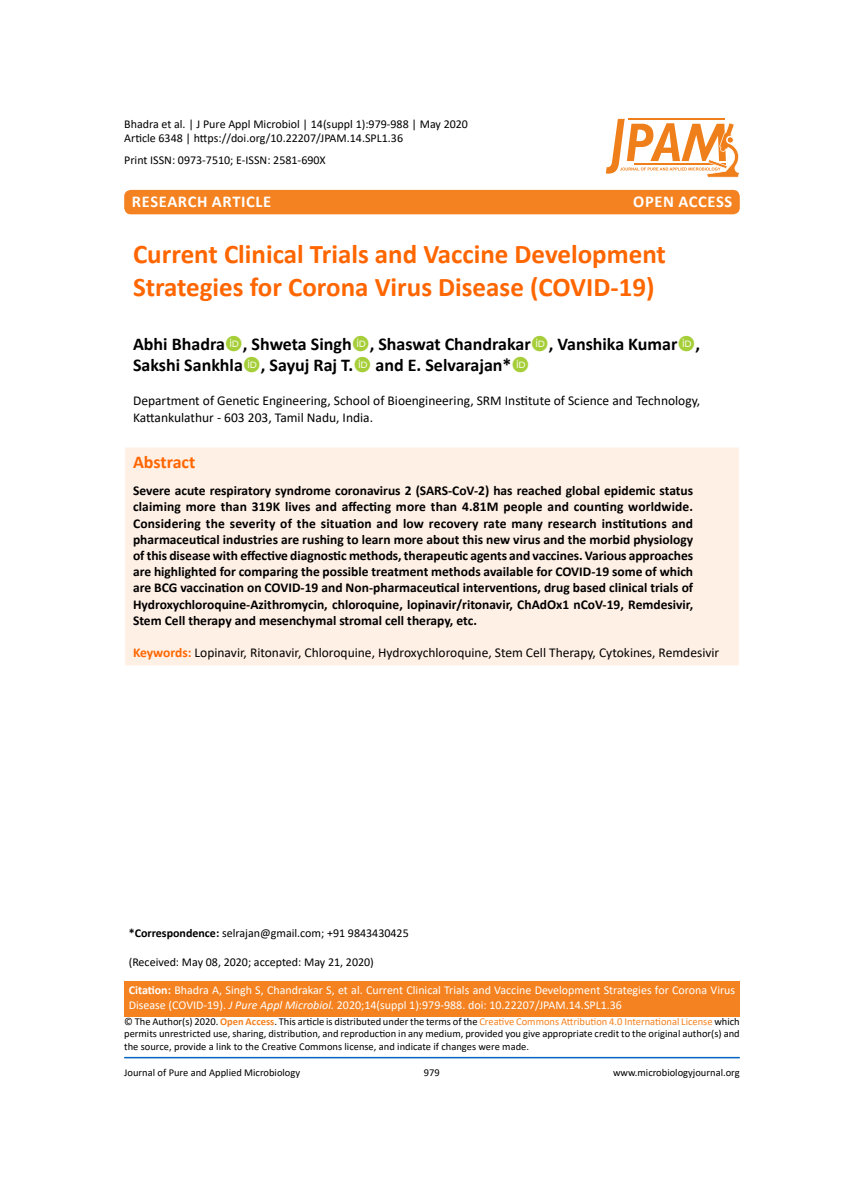
<style>
.page{position:relative;width:864px;height:1188px;background:#fff}
.page>*{position:absolute;margin:0;border:0;box-sizing:border-box;transform-origin:0 0}
.t1{font:700 27px/32.4px "Calibri";color:#f60}
.t2{font:700 18px/21.6px "Calibri";color:#000}
.t3{font:700 18px "Calibri";color:#f60}
.t4{font:700 16.5px "Calibri";letter-spacing:.04em;color:#fff}
.t5{font:700 13.5px/16.2px "Calibri";color:#000;text-align:justify}
.t6{font:13.5px/16.2px "Calibri";color:#000}
.t7{font:12px/14.4px "Calibri";color:#000}
.t8{font:12px/14.4px "Calibri";color:#fff}
.t9{font:10.5px/12.6px "Calibri";color:#000;text-align:justify}
.s1{font-weight:700;color:#f60}
.s2{font-weight:700}
.s3{font-style:italic}
.s4{font-weight:700;color:#f58220}
.s5{color:#f58220}
</style>
<div class="page">
<div style="left:124px;top:447px;width:616px;height:219px;background:#fff0e6;border:1px solid #fff"></div>
<div style="left:124px;top:981px;width:616px;height:35px;background:#f58220"></div>
<hr style="left:124px;top:1057px;width:616px;height:1px;background:#0563c1">
<div style="left:124px;top:190px;width:616px;height:24px;background:#f58220;border-radius:7px"></div>
<svg style="left:606px;top:119px;width:134px;height:59px"></svg>
<p class="t7" style="left:124px;top:116px;width:345px">Bhadra et al. | J Pure Appl Microbiol | 14(suppl 1):979-988 | May 2020<br>Article 6348 | https://doi.org/10.22207/JPAM.14.SPL1.36</p>
<p class="t7" style="left:124px;top:152px;width:203px">Print ISSN: 0973-7510; E-ISSN: 2581-690X</p>
<p class="t4" style="left:132px;top:189px;width:141px">ReSEARCH Article</p>
<p class="t4" style="left:633px;top:189px;width:101px">OPEN ACCESS</p>
<h1 class="t1" style="left:133px;top:238px;width:534px">Current Clinical Trials and Vaccine Development<br>Strategies for Corona Virus Disease (COVID-19)</h1>
<h2 class="t2" style="left:133px;top:333px;width:569px">Abhi Bhadra , Shweta Singh , Shaswat Chandrakar , Vanshika Kumar ,<br>Sakshi Sankhla , Sayuj Raj T. and E. Selvarajan*</h2>
<p class="t6" style="left:133px;top:393px;width:569px">Department of Genetic Engineering, School of Bioengineering, SRM Institute of Science and Technology,<br>Kattankulathur - 603 203, Tamil Nadu, India.</p>
<h2 class="t3" style="left:133px;top:450px;width:64px">Abstract</h2>
<p class="t5" style="left:133px;top:482px;width:562px">Severe acute respiratory syndrome coronavirus 2 (SARS-CoV-2) has reached global epidemic status claiming more than 319K lives and affecting more than 4.81M people and counting worldwide.<br>Considering the severity of the situation and low recovery rate many research institutions and pharmaceutical industries are rushing to learn more about this new virus and the morbid physiology of this disease with effective diagnostic methods, therapeutic agents and vaccines. Various approaches are highlighted for comparing the possible treatment methods available for COVID-19 some of which are BCG vaccination on COVID-19 and Non-pharmaceutical interventions, drug based clinical trials of Hydroxychloroquine-Azithromycin, chloroquine, lopinavir/ritonavir, ChAdOx1 nCoV-19, Remdesivir, Stem Cell therapy and mesenchymal stromal cell therapy, etc.</p>
<p class="t6" style="left:133px;top:644px;width:588px"><span class="s1">Keywords:</span> Lopinavir, Ritonavir, Chloroquine, Hydroxychloroquine, Stem Cell Therapy, Cytokines, Remdesivir</p>
<p class="t7" style="left:129px;top:925px;width:282px"><span class="s2">*Correspondence:</span> selrajan@gmail.com; +91 9843430425</p>
<p class="t7" style="left:129px;top:954px;width:247px">(Received: May 08, 2020; accepted: May 21, 2020)</p>
<p class="t8" style="left:129px;top:983px;width:608px"><span class="s2">Citation:</span> Bhadra A, Singh S, Chandrakar S, et al. Current Clinical Trials and Vaccine Development Strategies for Corona Virus<br>Disease (COVID-19). <span class="s3">J Pure Appl Microbiol.</span> 2020;14(suppl 1):979-988. doi: 10.22207/JPAM.14.SPL1.36</p>
<p class="t9" style="left:124px;top:1015px;width:617px">© The Author(s) 2020. <span class="s4">Open Access</span>. This article is distributed under the terms of the <span class="s5">Creative Commons Attribution 4.0 International License</span> which permits unrestricted use, sharing, distribution, and reproduction in any medium, provided you give appropriate credit to the original author(s) and the source, provide a link to the Creative Commons license, and indicate if changes were made.</p>
<p class="t9" style="left:124px;top:1066px;width:177px">Journal of Pure and Applied Microbiology</p>
<p class="t9" style="left:424px;top:1066px;width:17px">979</p>
<p class="t9" style="left:613px;top:1066px;width:128px">www.microbiologyjournal.org</p>
</div>
